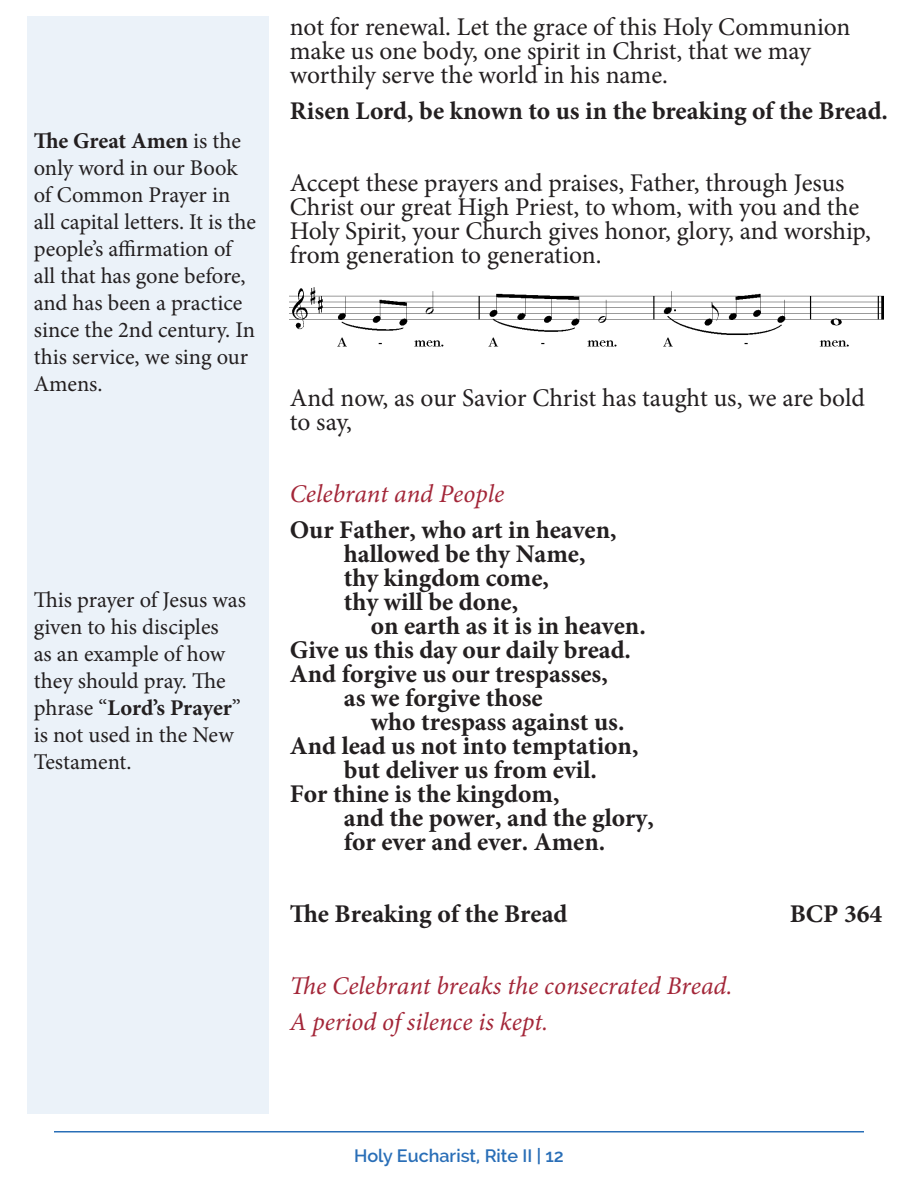
<style>
.page{position:relative;width:918px;height:1188px;background:#fff}
.page>*{position:absolute;margin:0;border:0;box-sizing:border-box;transform-origin:0 0}
.Section_Header{font:25.5px/24px "Minion Pro";letter-spacing:-.005em;color:#231f20}
.People{font:700 25.5px "Minion Pro";color:#231f20}
.Section_Header-2{font:italic 25.5px "Minion Pro";color:#a32638}
.Section_Header-3{font:700 25.5px "Minion Pro";letter-spacing:.01em;color:#231f20}
.Rubric{font:700 25.5px "Minion Pro";color:#231f20}
.t1{font:22.5px/27px "Minion Pro";letter-spacing:-.005em;color:#231f20}
.t2{font:600 18px "Raleway";color:#296eb7}
.s1{font-weight:700}
</style>
<div class="page">
<div style="left:27px;top:16px;width:242px;height:1098px;background:#ebf2f9"></div>
<hr style="left:54px;top:1131px;width:810px;height:1px;background:#296eb7">
<img style="left:290px;top:287px;width:594px;height:60px">
<p class="t1" style="left:34px;top:127px;width:224px"><span class="s1">The Great Amen</span> is the only word in our Book of Common Prayer in all capital letters. It is the people’s affirmation of all that has gone before, and has been a practice since the 2nd century. In this service, we sing our<br>Amens.</p>
<p class="t1" style="left:34px;top:586px;width:214px">This prayer of Jesus was given to his disciples<br>as an example of how they should pray. The phrase “<span class="s1">Lord’s Prayer</span>” is not used in the New<br>Testament.</p>
<p class="Section_Header" style="left:290px;top:15px;width:562px">not for renewal. Let the grace of this Holy Communion make us one body, one spirit in Christ, that we may worthily serve the world in his name.</p>
<p class="Section_Header-3" style="left:290px;top:93px;width:600px">Risen Lord, be known to us in the breaking of the Bread.</p>
<p class="Section_Header" style="left:290px;top:171px;width:583px">Accept these prayers and praises, Father, through Jesus Christ our great High Priest, to whom, with you and the Holy Spirit, your Church gives honor, glory, and worship, from generation to generation.</p>
<p class="Section_Header" style="left:290px;top:386px;width:577px">And now, as our Savior Christ has taught us, we are bold to say,</p>
<p class="Section_Header-2" style="left:290px;top:476px;width:216px">Celebrant and People</p>
<p class="Rubric" style="left:290px;top:511px;width:328px">Our Father, who art in heaven,</p>
<p class="People" style="left:344px;top:535px;width:243px">hallowed be thy Name,</p>
<p class="People" style="left:344px;top:559px;width:207px">thy kingdom come,</p>
<p class="People" style="left:344px;top:583px;width:176px">thy will be done,</p>
<p class="People" style="left:371px;top:607px;width:277px">on earth as it is in heaven.</p>
<p class="People" style="left:290px;top:631px;width:343px">Give us this day our daily bread.</p>
<p class="People" style="left:290px;top:655px;width:320px">And forgive us our trespasses,</p>
<p class="People" style="left:344px;top:679px;width:200px">as we forgive those</p>
<p class="People" style="left:371px;top:703px;width:255px">who trespass against us.</p>
<p class="People" style="left:290px;top:727px;width:350px">And lead us not into temptation,</p>
<p class="People" style="left:344px;top:751px;width:255px">but deliver us from evil.</p>
<p class="People" style="left:290px;top:775px;width:271px">For thine is the kingdom,</p>
<p class="People" style="left:344px;top:799px;width:312px">and the power, and the glory,</p>
<p class="People" style="left:344px;top:823px;width:263px">for ever and ever. Amen.</p>
<p class="People" style="left:290px;top:895px;width:279px">The Breaking of the Bread</p>
<p class="People" style="left:790px;top:895px;width:94px">BCP 364</p>
<p class="Section_Header-2" style="left:290px;top:968px;width:444px">The Celebrant breaks the consecrated Bread.</p>
<p class="Section_Header-2" style="left:290px;top:1004px;width:260px">A period of silence is kept.</p>
<p class="t2" style="left:354px;top:1146px;width:211px">Holy Eucharist, Rite II | 12</p>
</div>
